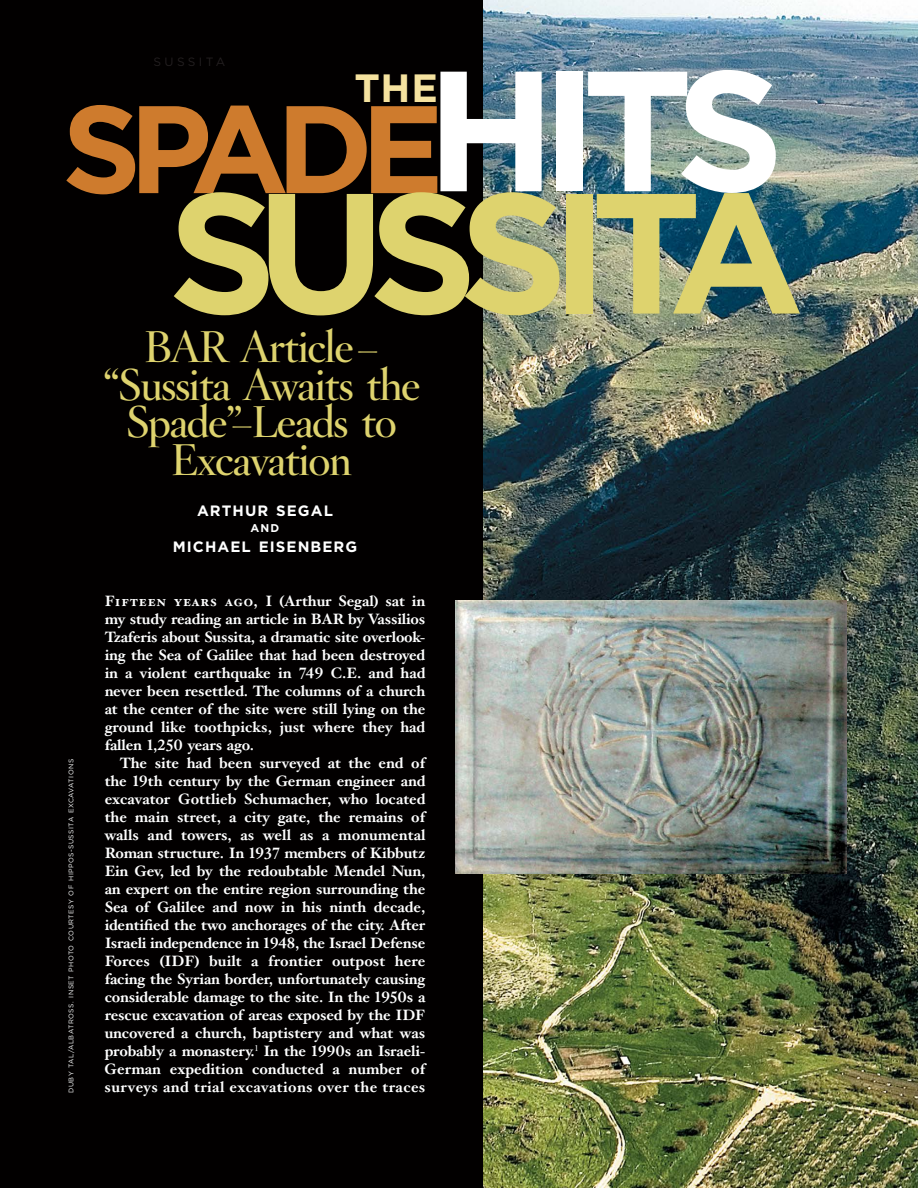
<style>
.page{position:relative;width:918px;height:1188px;background:#fff}
.page>*{position:absolute;margin:0;border:0;box-sizing:border-box;transform-origin:0 0}
.t1{font:700 170.85px "Gotham";letter-spacing:-.105em;color:#ded36e}
.t2{font:700 124.2px "Gotham";letter-spacing:-.1em;color:#ce7b2d}
.t3{font:600 43.5px/37.5px "Hoefler Titling";letter-spacing:-.03em;color:#ded36e;text-align:center}
.t4{font:700 39.45px "Gotham";color:#f5e29f}
.t5{font:700 15px/18px "Hoefler Txt";letter-spacing:-.005em;color:#fff;text-align:justify}
.t6{font:700 15px "Gotham";letter-spacing:.07em;color:#fff}
.t7{font:12px "Gotham";letter-spacing:.275em;color:#231f20}
.t8{font:700 11.25px "Gotham";color:#fff}
.t9{font:6.75px "Gotham";letter-spacing:.07em;color:#fff}
.s1{font-size:170.85px;color:#fff}
</style>
<div class="page">
<img style="left:483px;top:0;width:435px;height:1188px">
<div style="left:0;top:0;width:483px;height:1188px;background:#020000"></div>
<img style="left:456px;top:600px;width:391px;height:274px">
<p class="t7" style="left:154px;top:55px;width:73px">SUSSITA</p>
<h2 class="t2" style="left:62px;top:77px;width:724px">SPADE<span class="s1">HITS</span></h2>
<h3 class="t4" style="left:354px;top:65px;width:85px">THE</h3>
<h1 class="t1" style="left:168px;top:154px;width:638px">SUSSITA</h1>
<h3 class="t3" style="left:102px;top:325px;width:319px">BAR Article – “Sussita Awaits the<br>Spade”–Leads to<br>Excavation</h3>
<p class="t9" style="left:67px;top:1093px;width:335px;rotate:-90deg">DUBY TAL/ALBATROSS. INSET PHOTO COURTESY OF HIPPOS-SUSSITA EXCAVATIONS</p>
<p class="t6" style="left:197px;top:502px;width:137px">ARTHUR SEGAL</p>
<p class="t8" style="left:251px;top:522px;width:30px">and</p>
<p class="t6" style="left:173px;top:538px;width:186px">MICHAEL EISENBERG</p>
<p class="t5" style="left:105px;top:591px;width:322px">Fifteen years ago, I (Arthur Segal) sat in my study reading an article in BAR by Vassilios Tzaferis about Sussita, a dramatic site overlook&shy;ing the Sea of Galilee that had been destroyed in a violent earthquake in 749 C.E. and had never been resettled. The columns of a church at the center of the site were still lying on the ground like toothpicks, just where they had fallen 1,250 years ago.</p>
<p class="t5" style="left:105px;top:753px;width:324px;text-indent:15px">The site had been surveyed at the end of the 19th century by the German engineer and excavator Gottlieb Schumacher, who located the main street, a city gate, the remains of walls and towers, as well as a monumental Roman structure. In 1937 members of Kibbutz Ein Gev, led by the redoubtable Mendel Nun, an expert on the entire region surrounding the Sea of Galilee and now in his ninth decade, identified the two anchorages of the city. After Israeli independence in 1948, the Israel Defense Forces (IDF) built a frontier outpost here facing the Syrian border, unfortunately causing considerable damage to the site. In the 1950s a rescue excavation of areas exposed by the IDF uncovered a church, baptistery and what was probably a monastery.<sup>1</sup> In the 1990s an Israeli-German expedition conducted a number of surveys and trial excavations over the traces</p>
</div>
